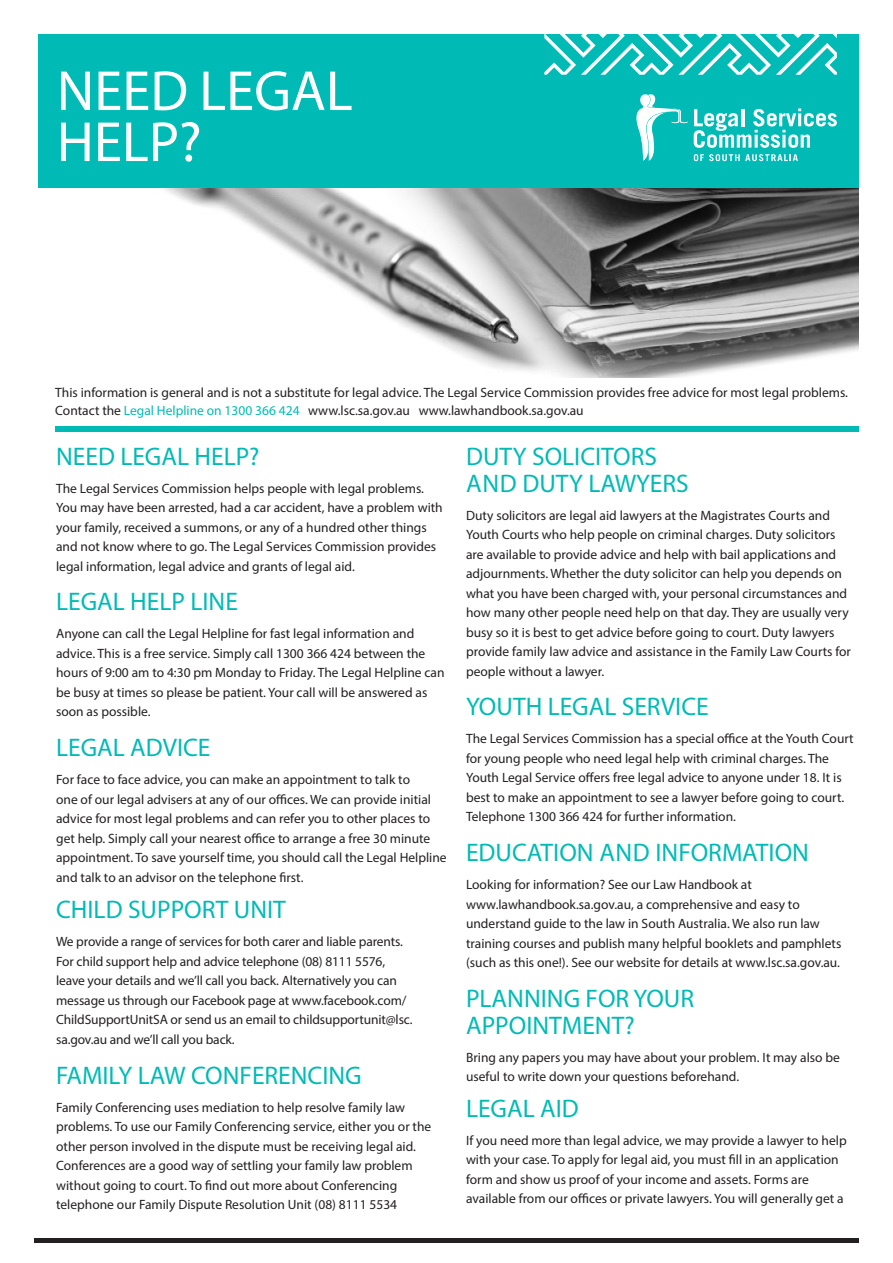
<style>
.page{position:relative;width:893px;height:1263px;background:#fff}
.page>*{position:absolute;margin:0;border:0;box-sizing:border-box;transform-origin:0 0}
.t1{font:57px/51px "Myriad Pro";color:#fff}
.t2{font:25.5px/27px "Myriad Pro";color:#00bbb5}
.t3{font:13.5px/19.5px "Myriad Pro";color:#231f20}
.s1{color:#00bbb5}
</style>
<div class="page">
<img style="left:39px;top:187px;width:820px;height:190px">
<div style="left:38px;top:34px;width:821px;height:153px;background:#00bbb5"></div>
<div style="left:34px;top:1238px;width:825px;height:5px;background:#231f20"></div>
<div style="left:55px;top:426px;width:804px;height:6px;background:#00bbb5"></div>
<svg style="left:694px;top:108px;width:143px;height:40px"></svg>
<svg style="left:694px;top:154px;width:104px;height:7px"></svg>
<svg style="left:636px;top:94px;width:52px;height:67px"></svg>
<svg style="left:544px;top:34px;width:293px;height:41px"></svg>
<p class="t1" style="left:57px;top:65px;width:298px">NEED LEGAL<br>HELP?</p>
<p class="t3" style="left:55px;top:383px;width:794px;line-height:18px">This information is general and is not a substitute for legal advice. The Legal Service Commission provides free advice for most legal problems.<br>Contact the <span class="s1">Legal Helpline on 1300 366 424</span> www.lsc.sa.gov.au www.lawhandbook.sa.gov.au</p>
<p class="t2" style="left:56px;top:442px;width:205px">NEED LEGAL HELP?</p>
<p class="t3" style="left:56px;top:478px;width:388px">The Legal Services Commission helps people with legal problems.<br>You may have been arrested, had a car accident, have a problem with your family, received a summons, or any of a hundred other things and not know where to go. The Legal Services Commission provides legal information, legal advice and grants of legal aid.</p>
<p class="t2" style="left:56px;top:588px;width:183px">LEGAL HELP LINE</p>
<p class="t3" style="left:56px;top:624px;width:390px">Anyone can call the Legal Helpline for fast legal information and advice. This is a free service. Simply call 1300 366 424 between the hours of 9:00 am to 4:30 pm Monday to Friday. The Legal Helpline can be busy at times so please be patient. Your call will be answered as soon as possible.</p>
<p class="t2" style="left:56px;top:734px;width:156px">LEGAL ADVICE</p>
<p class="t3" style="left:56px;top:770px;width:392px">For face to face advice, you can make an appointment to talk to<br>one of our legal advisers at any of our offices. We can provide initial advice for most legal problems and can refer you to other places to get help. Simply call your nearest office to arrange a free 30 minute appointment. To save yourself time, you should call the Legal Helpline and talk to an advisor on the telephone first.</p>
<p class="t2" style="left:56px;top:896px;width:231px">CHILD SUPPORT UNIT</p>
<p class="t3" style="left:56px;top:932px;width:358px">We provide a range of services for both carer and liable parents.<br>For child support help and advice telephone (08) 8111 5576, leave your details and we’ll call you back. Alternatively you can message us through our Facebook page at www.facebook.com/ ChildSupportUnitSA or send us an email to childsupportunit@lsc. sa.gov.au and we’ll call you back.</p>
<p class="t2" style="left:56px;top:1061px;width:307px">FAMILY LAW CONFERENCING</p>
<p class="t3" style="left:56px;top:1097px;width:377px">Family Conferencing uses mediation to help resolve family law problems. To use our Family Conferencing service, either you or the other person involved in the dispute must be receiving legal aid.<br>Conferences are a good way of settling your family law problem without going to court. To find out more about Conferencing telephone our Family Dispute Resolution Unit (08) 8111 5534</p>
<p class="t2" style="left:466px;top:442px;width:224px">DUTY SOLICITORS<br>AND DUTY LAWYERS</p>
<p class="t3" style="left:466px;top:505px;width:386px">Duty solicitors are legal aid lawyers at the Magistrates Courts and Youth Courts who help people on criminal charges. Duty solicitors are available to provide advice and help with bail applications and adjournments. Whether the duty solicitor can help you depends on what you have been charged with, your personal circumstances and how many other people need help on that day. They are usually very busy so it is best to get advice before going to court. Duty lawyers provide family law advice and assistance in the Family Law Courts for people without a lawyer.</p>
<p class="t2" style="left:466px;top:693px;width:244px">YOUTH LEGAL SERVICE</p>
<p class="t3" style="left:466px;top:729px;width:389px">The Legal Services Commission has a special office at the Youth Court for young people who need legal help with criminal charges. The Youth Legal Service offers free legal advice to anyone under 18. It is best to make an appointment to see a lawyer before going to court.<br>Telephone 1300 366 424 for further information.</p>
<p class="t2" style="left:466px;top:839px;width:344px">EDUCATION AND INFORMATION</p>
<p class="t3" style="left:466px;top:875px;width:377px">Looking for information? See our Law Handbook at www.lawhandbook.sa.gov.au, a comprehensive and easy to understand guide to the law in South Australia. We also run law training courses and publish many helpful booklets and pamphlets (such as this one!). See our website for details at www.lsc.sa.gov.au.</p>
<p class="t2" style="left:466px;top:984px;width:230px">PLANNING FOR YOUR<br>APPOINTMENT?</p>
<p class="t3" style="left:466px;top:1047px;width:375px">Bring any papers you may have about your problem. It may also be useful to write down your questions beforehand.</p>
<p class="t2" style="left:466px;top:1094px;width:114px">LEGAL AID</p>
<p class="t3" style="left:466px;top:1130px;width:382px">If you need more than legal advice, we may provide a lawyer to help with your case. To apply for legal aid, you must fill in an application form and show us proof of your income and assets. Forms are available from our offices or private lawyers. You will generally get a</p>
</div>
